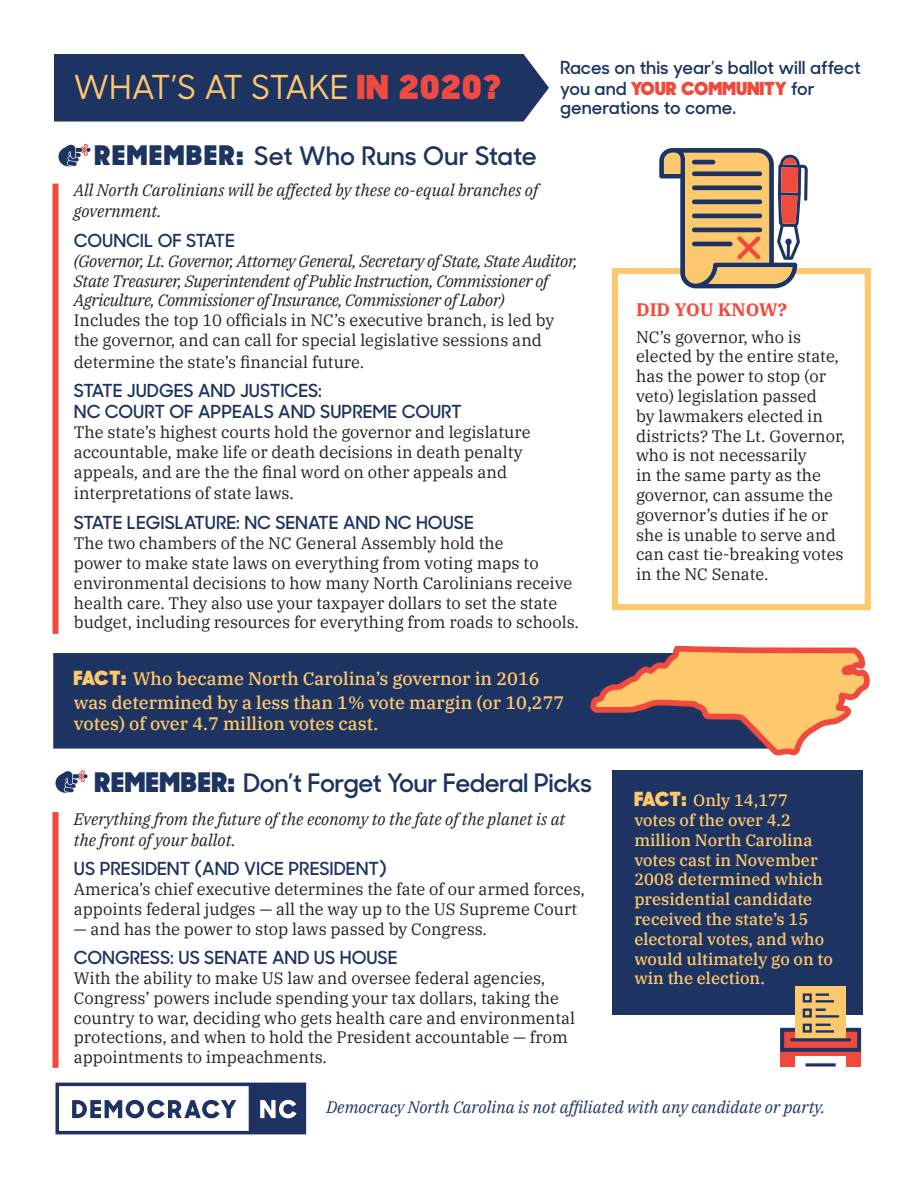
<style>
.page{position:relative;width:918px;height:1188px;background:#fff}
.page>*{position:absolute;margin:0;border:0;box-sizing:border-box;transform-origin:0 0}
.t1{font:500 33px "Sharp Sans No One";letter-spacing:-.015em;color:#fec86c}
.t2{font:600 25.5px "Sharp Sans No One";letter-spacing:-.02em;color:#1d3362}
.t3{font:600 25.5px "Sharp Sans No One";color:#1d3362}
.t4{font:600 18px/20.2px "Sharp Sans No One";color:#1d3362}
.t5{font:500 18px/23.4px "IBM Plex Serif";color:#fec86c}
.t6{font:700 18px "IBM Plex Serif";color:#ef4a3d}
.t7{font:16.5px/19.8px "IBM Plex Serif";color:#231f20}
.t8{font:500 16.5px/19.8px "IBM Plex Serif";color:#fec86c}
.t9{font:italic 16.5px/19.8px "IBM Plex Serif";letter-spacing:-.02em;color:#231f20}
.t10{font:italic 16.5px/21px "IBM Plex Serif";color:#231f20}
.t11{font:italic 16.5px "IBM Plex Serif";color:#1d3362}
.s1{font-weight:900;color:#ef4a3d}
.s2{font-weight:900;font-size:27px}
.s3{font-family:"Sharp Sans No One";font-weight:900;font-size:19.5px}
</style>
<div class="page">
<div style="left:612px;top:268px;width:259px;height:342px;border:6px solid #fec86c"></div>
<div style="left:53px;top:653px;width:536px;height:96px;background:#1d3362"></div>
<div style="left:612px;top:770px;width:250px;height:244px;background:#1d3362"></div>
<div style="left:54px;top:54px;width:495px;height:68px;background:#1d3362"></div>
<div style="left:52px;top:184px;width:6px;height:450px;background:#ef4a3d"></div>
<div style="left:52px;top:812px;width:6px;height:256px;background:#ef4a3d"></div>
<svg style="left:56px;top:1083px;width:250px;height:51px"></svg>
<div style="left:780px;top:1030px;width:81px;height:37px;background:#ef4a3d"></div>
<div style="left:796px;top:1057px;width:50px;height:10px;background:#fff"></div>
<svg style="left:806px;top:1063px;width:30px;height:4px"></svg>
<div style="left:796px;top:986px;width:50px;height:54px;background:#fec86c"></div>
<div style="left:803px;top:993px;width:9px;height:10px;border:2px solid #1d3362"></div>
<svg style="left:816px;top:993px;width:13px;height:3px"></svg>
<hr style="left:816px;top:1000px;width:18px;height:3px;background:#1d3362">
<div style="left:803px;top:1009px;width:9px;height:9px;border:2px solid #1d3362"></div>
<svg style="left:816px;top:1009px;width:10px;height:2px"></svg>
<hr style="left:816px;top:1015px;width:23px;height:3px;background:#1d3362">
<svg style="left:780px;top:1024px;width:82px;height:28px"></svg>
<hr style="left:816px;top:1030px;width:18px;height:3px;background:#1d3362">
<svg style="left:589px;top:645px;width:281px;height:111px"></svg>
<svg style="left:659px;top:148px;width:149px;height:140px"></svg>
<svg style="left:58px;top:144px;width:33px;height:22px"></svg>
<svg style="left:56px;top:770px;width:32px;height:23px"></svg>
<h1 class="t1" style="left:74px;top:63px;width:428px">WHAT’S AT STAKE <span class="s1">IN 2020?</span></h1>
<p class="t4" style="left:560px;top:56px;width:302px">Races on this year’s ballot will affect you and <span class="s1">YOUR COMMUNITY</span> for generations to come.</p>
<h2 class="t3" style="left:95px;top:137px;width:444px"><span class="s2">REMEMBER:</span> Set Who Runs Our State</h2>
<p class="t10" style="left:74px;top:179px;width:466px">All North Carolinians will be affected by these co-equal branches of government.</p>
<p class="t4" style="left:74px;top:229px;width:163px">COUNCIL OF STATE</p>
<p class="t9" style="left:74px;top:250px;width:505px">(Governor, Lt. Governor, Attorney General, Secretary of State, State Auditor,<br>State Treasurer, Superintendent of Public Instruction, Commissioner of<br>Agriculture, Commissioner of Insurance, Commissioner of Labor)</p>
<p class="t7" style="left:74px;top:309px;width:482px">Includes the top 10 officials in NC’s executive branch, is led by the governor, and can call for special legislative sessions and</p>
<p class="t7" style="left:74px;top:350px;width:292px">determine the state’s financial future.</p>
<p class="t4" style="left:74px;top:379px;width:390px;line-height:21px">STATE JUDGES AND JUSTICES:<br>NC COURT OF APPEALS AND SUPREME COURT</p>
<p class="t7" style="left:74px;top:421px;width:458px">The state’s highest courts hold the governor and legislature accountable, make life or death decisions in death penalty appeals, and are the the final word on other appeals and</p>
<p class="t7" style="left:74px;top:482px;width:221px">interpretations of state laws.</p>
<p class="t4" style="left:74px;top:512px;width:401px">STATE LEGISLATURE: NC SENATE AND NC HOUSE</p>
<p class="t7" style="left:74px;top:532px;width:506px">The two chambers of the NC General Assembly hold the<br>power to make state laws on everything from voting maps to environmental decisions to how many North Carolinians receive health care. They also use your taxpayer dollars to set the state budget, including resources for everything from roads to schools.</p>
<p class="t5" style="left:74px;top:666px;width:492px"><span class="s3">FACT:</span> Who became North Carolina’s governor in 2016 was determined by a less than 1% vote margin (or 10,277</p>
<p class="t5" style="left:74px;top:711px;width:306px">votes) of over 4.7 million votes cast.</p>
<h2 class="t2" style="left:95px;top:764px;width:499px"><span class="s2">REMEMBER:</span> Don’t Forget Your Federal Picks</h2>
<p class="t10" style="left:74px;top:807px;width:493px">Everything from the future of the economy to the fate of the planet is at the front of your ballot.</p>
<p class="t4" style="left:74px;top:858px;width:314px">US PRESIDENT (AND VICE PRESIDENT)</p>
<p class="t7" style="left:74px;top:878px;width:513px">America’s chief executive determines the fate of our armed forces, appoints federal judges — all the way up to the US Supreme Court</p>
<p class="t7" style="left:74px;top:917px;width:414px">— and has the power to stop laws passed by Congress.</p>
<p class="t4" style="left:74px;top:947px;width:325px">CONGRESS: US SENATE AND US HOUSE</p>
<p class="t7" style="left:74px;top:967px;width:503px">With the ability to make US law and oversee federal agencies, Congress’ powers include spending your tax dollars, taking the country to war, deciding who gets health care and environmental protections, and when to hold the President accountable — from appointments to impeachments.</p>
<p class="t6" style="left:636px;top:295px;width:153px">DID YOU KNOW?</p>
<p class="t7" style="left:636px;top:325px;width:211px">NC’s governor, who is elected by the entire state, has the power to stop (or veto) legislation passed<br>by lawmakers elected in districts? The Lt. Governor, who is not necessarily<br>in the same party as the governor, can assume the governor’s duties if he or she is unable to serve and can cast tie-breaking votes in the NC Senate.</p>
<p class="t8" style="left:634px;top:789px;width:200px"><span class="s3">FACT:</span> Only 14,177 votes of the over 4.2 million North Carolina votes cast in November<br>2008 determined which presidential candidate received the state’s 15 electoral votes, and who would ultimately go on to win the election.</p>
<p class="t11" style="left:326px;top:1094px;width:500px">Democracy North Carolina is not affiliated with any candidate or party.</p>
</div>
